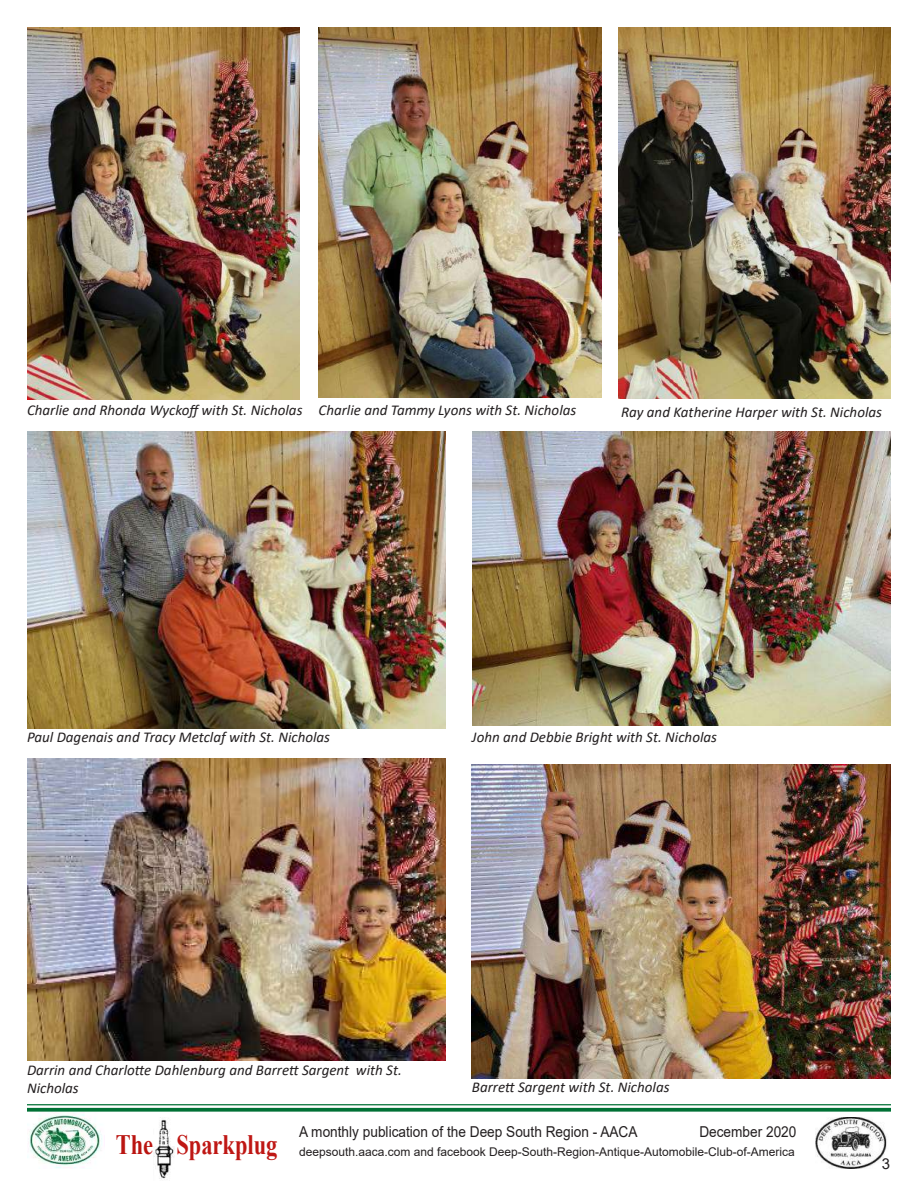
<style>
.page{position:relative;width:918px;height:1188px;background:#fff}
.page>*{position:absolute;margin:0;border:0;box-sizing:border-box;transform-origin:0 0}
.t1{font:700 28.05px "Times New Roman";color:#bf1714;scale:.8 1}
.t2{font:italic 15px/18px "Calibri";color:#231f20}
.t3{font:15px "Arial";color:#231f20;scale:.91 1}
.t4{font:15px "Arial";color:#231f20}
.t5{font:12px "Arial";color:#231f20}
.s1{color:#ba1511}
</style>
<div class="page">
<img style="left:27px;top:1112px;width:75px;height:56px">
<img style="left:153px;top:1117px;width:21px;height:62px">
<img style="left:815px;top:1117px;width:72px;height:52px">
<hr style="left:27px;top:1104px;width:864px;height:1px;background:#007135">
<svg style="left:27px;top:1108px;width:864px;height:4px;background:#177e47"></svg>
<img style="left:27px;top:27px;width:272px;height:373px">
<img style="left:619px;top:27px;width:272px;height:372px">
<img style="left:28px;top:431px;width:418px;height:297px">
<img style="left:472px;top:431px;width:419px;height:295px">
<img style="left:319px;top:27px;width:283px;height:370px">
<img style="left:27px;top:758px;width:419px;height:302px">
<img style="left:472px;top:765px;width:418px;height:314px">
<p class="t2" style="left:27px;top:400px;width:551px">Charlie and Rhonda Wyckoff with St. Nicholas Charlie and Tammy Lyons with St. Nicholas</p>
<p class="t2" style="left:621px;top:403px;width:263px">Ray and Katherine Harper with St. Nicholas</p>
<p class="t2" style="left:27px;top:727px;width:305px">Paul Dagenais and Tracy Metclaf with St. Nicholas</p>
<p class="t2" style="left:472px;top:728px;width:247px">John and Debbie Bright with St. Nicholas</p>
<p class="t2" style="left:27px;top:1060px;width:376px">Darrin and Charlotte Dahlenburg and Barrett Sargent with St.<br>Nicholas</p>
<p class="t2" style="left:472px;top:1078px;width:199px">Barrett Sargent with St. Nicholas</p>
<h1 class="t1" style="left:116px;top:1124px;width:204px"><span class="s1">The</span> Sparkplug</h1>
<p class="t3" style="left:299px;top:1122px;width:373px">A monthly publication of the Deep South Region - AACA</p>
<p class="t3" style="left:699px;top:1122px;width:108px">December 2020</p>
<p class="t5" style="left:299px;top:1144px;width:497px">deepsouth.aaca.com and facebook Deep-South-Region-Antique-Automobile-Club-of-America</p>
<p class="t4" style="left:882px;top:1153px;width:10px">3</p>
</div>
